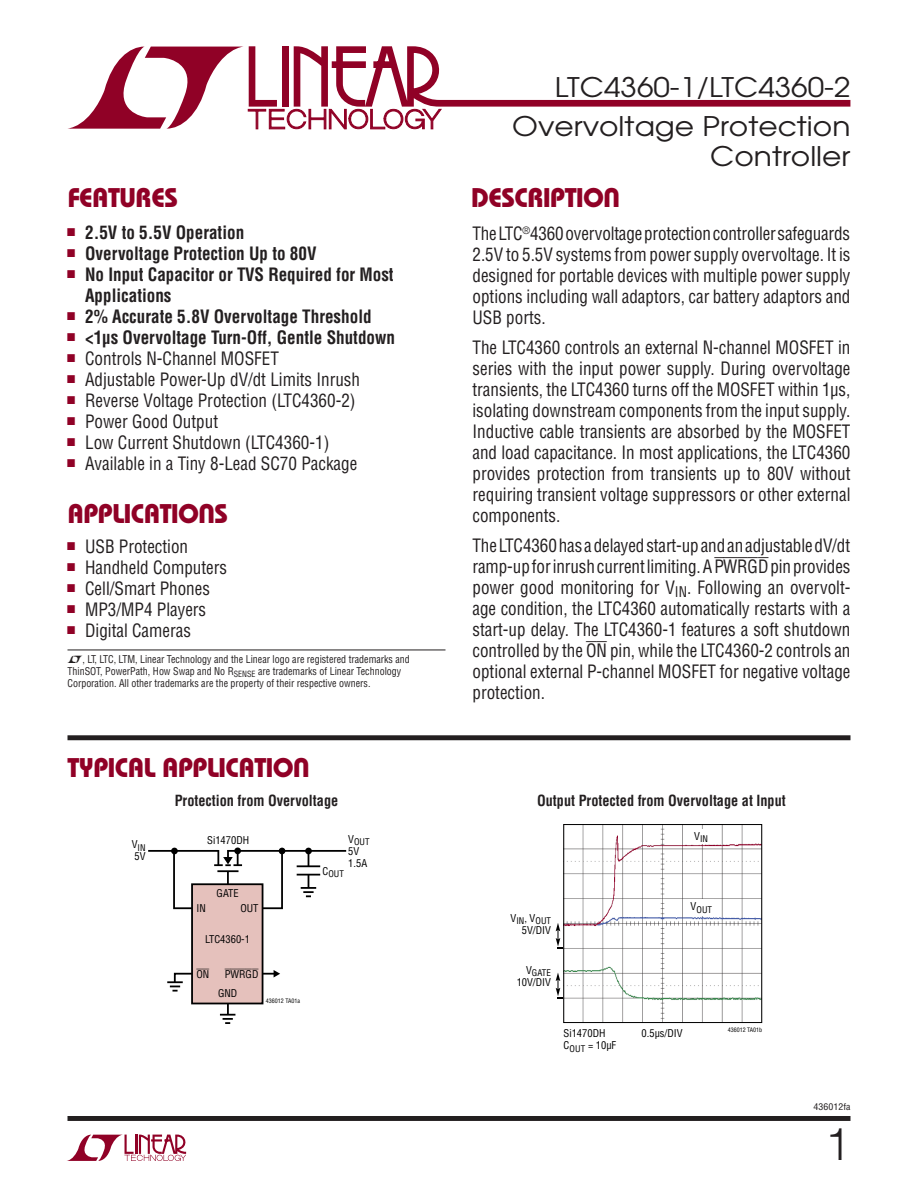
<style>
.page{position:relative;width:918px;height:1188px;background:#fff}
.page>*{position:absolute;margin:0;border:0;box-sizing:border-box;transform-origin:0 0}
.t1{font:300 45px "Helvetica";color:#231f20}
.D_S_Title{font:27px/30px "Avant Garde";color:#231f20;text-align:right;scale:1.1 1}
.Section_Heads{font:27px "Linear Bauhaus";letter-spacing:-.02em;color:#900126}
.Section_Heads_w_Rule{font:27px "Linear Bauhaus";letter-spacing:-.02em;color:#900126}
.Body_text{font:18px/21px "Linear Helv Cond";color:#231f20;text-align:justify;scale:.95 1}
.Feat_Appl_Text{font:18px "Linear Helv Cond";color:#231f20;scale:.95 1}
.Feat_Appl_Text-2{font:700 18px/21px "Linear Helv Cond";color:#231f20;scale:.95 1}
.Art_Titles{font:700 15px "Linear Helv Cond";color:#231f20;scale:.95 1}
.TM_Line{font:10.5px/12px "Linear Helv Cond";color:#231f20;scale:.95 1}
.t2{font:10.5px/12px "Linear Helv Cond";color:#000}
.t3{font:10.5px/19px "Linear Helv Cond Ovr";color:#000}
.t4{font:9px "Linear Helv Cond";color:#000}
.Document_ID{font:9px "Linear Helv Cond";color:#231f20;scale:1.1 1}
.t5{font:6px "Linear Helv Cond";color:#000}
.s1{font-family:"Linear Helv Cond"}
.s2{font-family:"Linear Helv Cond Ovr"}
</style>
<div class="page">
<svg style="left:67px;top:1135px;width:119px;height:26px"></svg>
<div style="left:68px;top:1116px;width:782px;height:5px;background:#231f20"></div>
<svg style="left:68px;top:46px;width:782px;height:84px"></svg>
<div style="left:68px;top:735px;width:782px;height:5px;background:#231f20"></div>
<hr style="left:148px;top:850px;width:198px;height:2px;background:#000">
<div style="left:173px;top:851px;width:110px;height:58px;border:2px solid #000"></div>
<hr style="left:227px;top:871px;width:2px;height:147px;background:#000">
<div style="left:191px;top:883px;width:72px;height:121px;background:#e5c1bc;border:2px solid #000"></div>
<svg style="left:220px;top:1014px;width:15px;height:10px"></svg>
<hr style="left:217px;top:870px;width:22px;height:2px;background:#000">
<div style="left:234px;top:848px;width:7px;height:6px;background:#000;border-radius:50%"></div>
<svg style="left:214px;top:849px;width:28px;height:17px"></svg>
<div style="left:171px;top:848px;width:7px;height:6px;background:#000;border-radius:50%"></div>
<svg style="left:279px;top:848px;width:6px;height:6px"></svg>
<svg style="left:167px;top:970px;width:113px;height:22px"></svg>
<hr style="left:308px;top:851px;width:1px;height:42px;background:#000">
<svg style="left:301px;top:887px;width:15px;height:10px"></svg>
<svg style="left:306px;top:867px;width:5px;height:7px"></svg>
<hr style="left:297px;top:865px;width:23px;height:2px;background:#000">
<hr style="left:297px;top:874px;width:23px;height:2px;background:#000">
<div style="left:305px;top:848px;width:7px;height:6px;background:#000;border-radius:50%"></div>
<img style="left:565px;top:826px;width:195px;height:195px">
<div style="left:689px;top:900px;width:25px;height:16px;background:#fff"></div>
<div style="left:692px;top:829px;width:18px;height:15px;background:#fff"></div>
<div style="left:563px;top:824px;width:199px;height:199px;border:1px solid #000"></div>
<svg style="left:556px;top:923px;width:7px;height:26px"></svg>
<svg style="left:556px;top:973px;width:7px;height:26px"></svg>
<hr style="left:68px;top:650px;width:378px;height:1px;background:#231f20">
<p class="Section_Heads" style="left:68px;top:181px;width:112px">FEATURES</p>
<p class="Feat_Appl_Text-2" style="left:67px;top:222px;width:188px"><sup>■</sup> 2.5V to 5.5V Operation</p>
<p class="Feat_Appl_Text-2" style="left:67px;top:243px;width:264px"><sup>■</sup> Overvoltage Protection Up to 80V</p>
<p class="Feat_Appl_Text-2" style="left:85px;top:264px;width:326px;text-indent:-18px"><sup>■</sup> No Input Capacitor or TVS Required for Most<br>Applications</p>
<p class="Feat_Appl_Text-2" style="left:67px;top:306px;width:322px"><sup>■</sup> 2% Accurate 5.8V Overvoltage Threshold</p>
<p class="Feat_Appl_Text-2" style="left:67px;top:327px;width:347px"><sup>■</sup> &lt;1µs Overvoltage Turn-Off, Gentle Shutdown</p>
<p class="Feat_Appl_Text" style="left:67px;top:348px;width:224px"><sup>■</sup> Controls N-Channel MOSFET</p>
<p class="Feat_Appl_Text" style="left:67px;top:369px;width:310px"><sup>■</sup> Adjustable Power-Up dV/dt Limits Inrush</p>
<p class="Feat_Appl_Text" style="left:67px;top:390px;width:305px"><sup>■</sup> Reverse Voltage Protection (LTC4360-2)</p>
<p class="Feat_Appl_Text" style="left:67px;top:411px;width:160px"><sup>■</sup> Power Good Output</p>
<p class="Feat_Appl_Text" style="left:67px;top:432px;width:278px"><sup>■</sup> Low Current Shutdown (LTC4360-1)</p>
<p class="Feat_Appl_Text" style="left:67px;top:453px;width:307px"><sup>■</sup> Available in a Tiny 8-Lead SC70 Package</p>
<p class="Section_Heads" style="left:68px;top:497px;width:162px">APPLICATIONS</p>
<p class="Feat_Appl_Text" style="left:67px;top:535px;width:129px"><sup>■</sup> USB Protection</p>
<p class="Feat_Appl_Text" style="left:67px;top:556px;width:170px"><sup>■</sup> Handheld Computers</p>
<p class="Feat_Appl_Text" style="left:67px;top:577px;width:152px"><sup>■</sup> Cell/Smart Phones</p>
<p class="Feat_Appl_Text" style="left:67px;top:598px;width:148px"><sup>■</sup> MP3/MP4 Players</p>
<p class="Feat_Appl_Text" style="left:67px;top:619px;width:132px"><sup>■</sup> Digital Cameras</p>
<p class="TM_Line" style="left:68px;top:653px;width:362px;text-indent:15px">, LT, LTC, LTM, Linear Technology and the Linear logo are registered trademarks and<br>ThinSOT, PowerPath, How Swap and No R<sub>SENSE</sub> are trademarks of Linear Technology<br>Corporation. All other trademarks are the property of their respective owners.</p>
<p class="Section_Heads_w_Rule" style="left:68px;top:751px;width:244px">TYPICAL APPLICATION</p>
<p class="t4" style="left:132px;top:842px;width:15px"><sup>V</sup>IN</p>
<p class="t2" style="left:134px;top:850px;width:13px">5V</p>
<p class="Art_Titles" style="left:175px;top:791px;width:174px">Protection from Overvoltage</p>
<p class="t2" style="left:207px;top:834px;width:43px">Si1470DH</p>
<p class="t2" style="left:197px;top:902px;width:11px">IN</p>
<p class="t2" style="left:217px;top:887px;width:24px">GATE</p>
<p class="t2" style="left:240px;top:902px;width:20px">OUT</p>
<p class="t2" style="left:205px;top:933px;width:46px">LTC4360-1</p>
<p class="t3" style="left:197px;top:964px;width:14px">ON</p>
<p class="t3" style="left:218px;top:964px;width:42px;text-indent:7px">PWRGD<br><span class="s1">GND</span></p>
<p class="t5" style="left:266px;top:997px;width:36px">436012 TA01a</p>
<p class="t4" style="left:348px;top:836px;width:23px"><sup>V</sup>OUT</p>
<p class="t2" style="left:348px;top:845px;width:20px">5V<br>1.5A</p>
<p class="t4" style="left:323px;top:868px;width:23px"><sup>C</sup>OUT</p>
<p class="D_S_Title" style="left:555px;top:72px;width:270px">LTC4360-1/LTC4360-2</p>
<p class="D_S_Title" style="left:512px;top:111px;width:309px">Overvoltage Protection<br>Controller</p>
<p class="Section_Heads" style="left:471px;top:181px;width:151px">DESCRIPTION</p>
<p class="Body_text" style="left:472px;top:223px;width:399px">The LTC<sup>®</sup>4360 overvoltage protection controller safeguards 2.5V to 5.5V systems from power supply overvoltage. It is designed for portable devices with multiple power supply options including wall adaptors, car battery adaptors and USB ports.</p>
<p class="Body_text" style="left:472px;top:337px;width:399px">The LTC4360 controls an external N-channel MOSFET in series with the input power supply. During overvoltage transients, the LTC4360 turns off the MOSFET within 1µs, isolating downstream components from the input supply.<br>Inductive cable transients are absorbed by the MOSFET and load capacitance. In most applications, the LTC4360 provides protection from transients up to 80V without requiring transient voltage suppressors or other external components.</p>
<p class="Body_text" style="left:472px;top:535px;width:399px">The LTC4360 has a delayed start-up and an adjustable dV/dt ramp-up for inrush current limiting. A <span class="s2">PWRGD</span> pin provides power good monitoring for V<sub>IN</sub>. Following an overvolt&shy;age condition, the LTC4360 automatically restarts with a start-up delay. The LTC4360-1 features a soft shutdown controlled by the <span class="s2">ON</span> pin, while the LTC4360-2 controls an optional external P-channel MOSFET for negative voltage protection.</p>
<p class="Art_Titles" style="left:537px;top:791px;width:263px">Output Protected from Overvoltage at Input</p>
<p class="t4" style="left:511px;top:916px;width:42px"><sup>V</sup>IN<sup>,</sup> <sup>V</sup>OUT</p>
<p class="t2" style="left:522px;top:924px;width:31px">5V/DIV</p>
<p class="t4" style="left:526px;top:967px;width:26px"><sup>V</sup>GATE</p>
<p class="t2" style="left:517px;top:976px;width:36px">10V/DIV</p>
<p class="t2" style="left:563px;top:1027px;width:54px">Si1470DH<br>C<sub>OUT</sub> = 10µF</p>
<p class="t4" style="left:694px;top:833px;width:15px"><sup>V</sup>IN</p>
<p class="t4" style="left:691px;top:904px;width:23px"><sup>V</sup>OUT</p>
<p class="t2" style="left:642px;top:1027px;width:43px">0.5µs/DIV</p>
<p class="t5" style="left:728px;top:1026px;width:36px">436012 TA01b</p>
<p class="Document_ID" style="left:814px;top:1102px;width:35px">436012fa</p>
<p class="t1" style="left:825px;top:1116px;width:27px">1</p>
</div>
